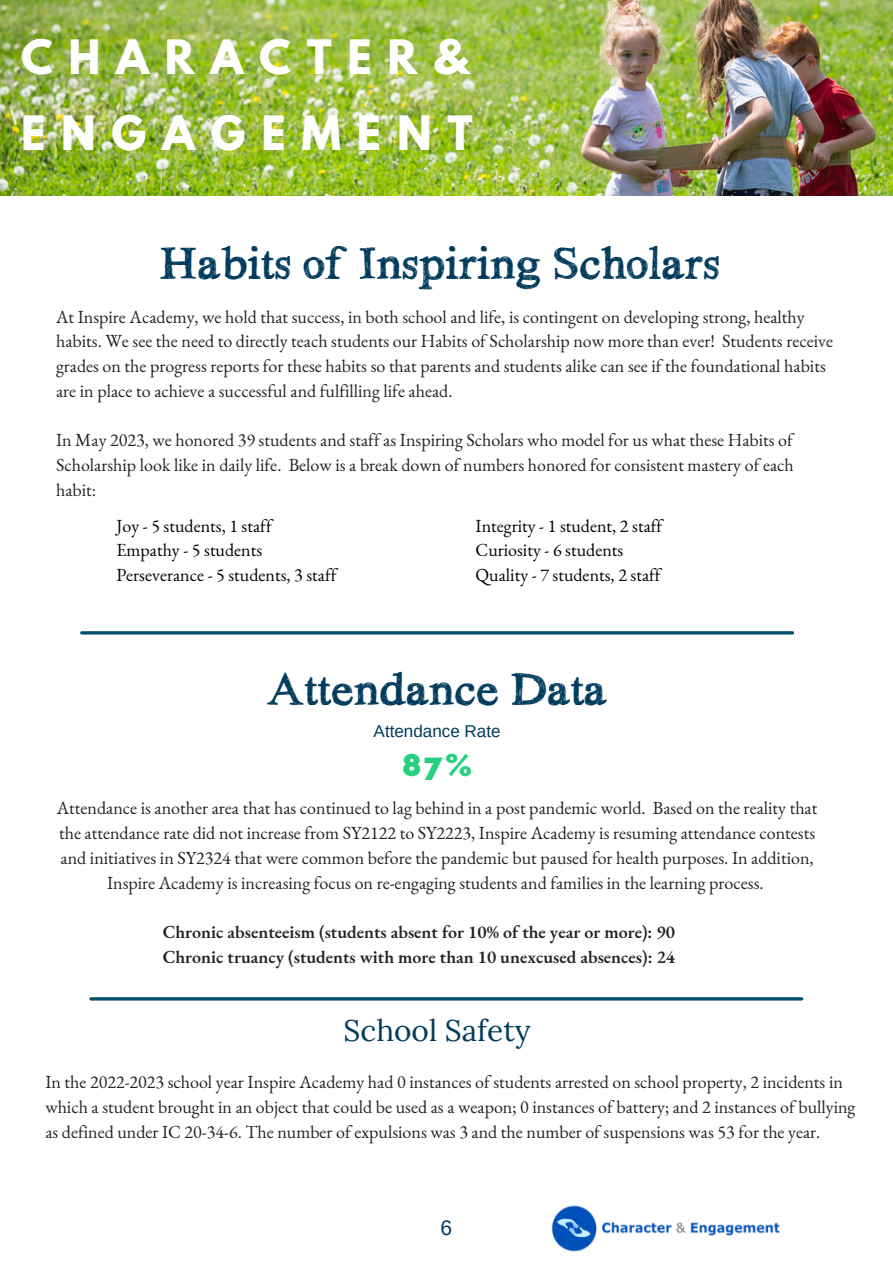
<style>
.page{position:relative;width:893px;height:1264px;background:#fff}
.page>*{position:absolute;margin:0;border:0;box-sizing:border-box;transform-origin:0 0}
.t1{font:48px "Hand TIMES";color:#003b5c}
.t2{font:700 42px "League Spartan";letter-spacing:.375em;color:#fff}
.t3{font:800 31.8px "Raleway";color:#26d07c}
.t4{font:29.7px "Lora";color:#003b5c}
.t5{font:21px "Arimo";color:#003b5c}
.t6{font:18px/24.8px "EB Garamond";color:#222;text-align:center}
.t7{font:18px/24.8px "EB Garamond";color:#262022}
.t8{font:18px "EB Garamond";color:#000}
.t9{font:600 18px "EB Garamond";color:#222}
.t10{font:17.1px "Arimo";color:#003b5c}
</style>
<div class="page">
<img style="left:0;top:0;width:892px;height:196px">
<img style="left:551px;top:1205px;width:229px;height:47px">
<hr style="left:82px;top:631px;width:710px;height:3px;background:#004f6d">
<hr style="left:91px;top:997px;width:710px;height:3px;background:#004f6d">
<p class="t2" style="left:21px;top:36px;width:448px">CHARACTER&amp;</p>
<p class="t2" style="left:21px;top:113px;width:453px">ENGAGEMENT</p>
<p class="t1" style="left:160px;top:236px;width:561px">Habits of Inspiring Scholars</p>
<p class="t7" style="left:56px;top:304px;width:778px">At Inspire Academy, we hold that success, in both school and life, is contingent on developing strong, healthy habits. We see the need to directly teach students our Habits of Scholarship now more than ever! Students receive grades on the progress reports for these habits so that parents and students alike can see if the foundational habits are in place to achieve a successful and fulfilling life ahead.</p>
<p class="t7" style="left:56px;top:427px;width:739px;text-align:justify">In May 2023, we honored 39 students and staff as Inspiring Scholars who model for us what these Habits of Scholarship look like in daily life. Below is a break down of numbers honored for consistent mastery of each habit:</p>
<p class="t8" style="left:116px;top:513px;width:157px">Joy - 5 students, 1 staff</p>
<p class="t8" style="left:116px;top:538px;width:147px">Empathy - 5 students</p>
<p class="t8" style="left:116px;top:563px;width:222px">Perseverance - 5 students, 3 staff</p>
<p class="t8" style="left:475px;top:513px;width:188px">Integrity - 1 student, 2 staff</p>
<p class="t8" style="left:475px;top:538px;width:149px">Curiosity - 6 students</p>
<p class="t8" style="left:475px;top:563px;width:187px">Quality - 7 students, 2 staff</p>
<p class="t1" style="left:267px;top:662px;width:342px">Attendance Data</p>
<p class="t10" style="left:373px;top:722px;width:128px">Attendance Rate</p>
<p class="t3" style="left:402px;top:746px;width:71px">87%</p>
<p class="t6" style="left:57px;top:795px;width:762px">Attendance is another area that has continued to lag behind in a post pandemic world. Based on the reality that the attendance rate did not increase from SY2122 to SY2223, Inspire Academy is resuming attendance contests and initiatives in SY2324 that were common before the pandemic but paused for health purposes. In addition, Inspire Academy is increasing focus on re-engaging students and families in the learning process.</p>
<p class="t9" style="left:163px;top:919px;width:514px">Chronic absenteeism (students absent for 10% of the year or more): 90</p>
<p class="t9" style="left:163px;top:944px;width:514px">Chronic truancy (students with more than 10 unexcused absences): 24</p>
<p class="t4" style="left:343px;top:1011px;width:188px">School Safety</p>
<p class="t6" style="left:45px;top:1069px;width:811px;text-align:left">In the 2022-2023 school year Inspire Academy had 0 instances of students arrested on school property, 2 incidents in which a student brought in an object that could be used as a weapon; 0 instances of battery; and 2 instances of bullying as defined under IC 20-34-6. The number of expulsions was 3 and the number of suspensions was 53 for the year.</p>
<p class="t5" style="left:440px;top:1216px;width:13px">6</p>
</div>
